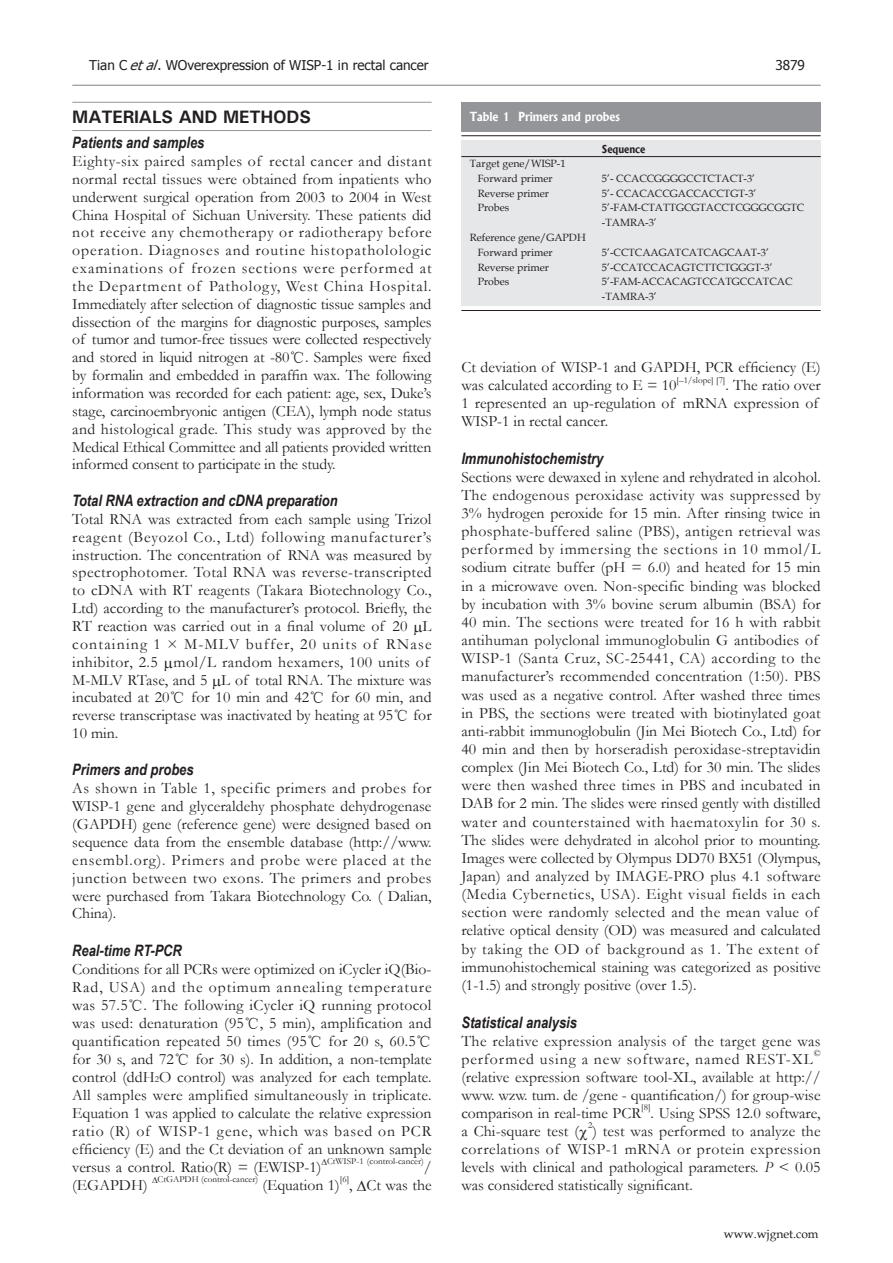
<style>
.page{position:relative;width:893px;height:1263px;background:#fff}
.page>*{position:absolute;margin:0;border:0;box-sizing:border-box;transform-origin:0 0}
.一级标题{font:700 18px "Univers";letter-spacing:-.01em;color:#231f20}
.一级标题正文{font:15.75px/17.9px "Garamond";letter-spacing:.005em;color:#231f20;text-align:justify}
.二级标题{font:italic 700 15.75px "Arial Narrow";color:#231f20}
.一级标题正文-2{font:15.75px/18px "Garamond";letter-spacing:.025em;color:#231f20}
.摘要正文{font:13.5px "Tahoma";color:#231f20}
.表格名称{font:700 12px "Albertus";color:#fff}
.t1{font:12px "Book Antiqua";color:#231f20}
.表格中文字{font:10.5px "Book Antiqua";color:#231f20}
.表头{font:700 10.5px "Albertus";color:#231f20}
.一级标题正文-3{font:9.15px "Garamond";color:#231f20}
.s1{font-style:italic}
.s2{font-family:"Sim Sun"}
.s3{font-size:9.15px}
.s4{font-size:15.75px}
</style>
<div class="page">
<hr style="left:72px;top:85px;width:749px;height:1px;background:#808285">
<hr style="left:72px;top:102px;width:360px;height:1px;background:#939598">
<hr style="left:72px;top:130px;width:360px;height:1px;background:#939598">
<div style="left:461px;top:102px;width:360px;height:29px;background:#939598"></div>
<div style="left:461px;top:140px;width:360px;height:166px;background:#e6e7e9"></div>
<hr style="left:461px;top:135px;width:360px;height:1px;background:#231f20">
<hr style="left:461px;top:156px;width:360px;height:1px;background:#231f20">
<hr style="left:461px;top:310px;width:360px;height:1px;background:#231f20">
<p class="摘要正文" style="left:89px;top:56px;width:341px">Tian C <span class="s1">etal</span>. WOverexpression of WISP-1 in rectal cancer</p>
<p class="摘要正文" style="left:775px;top:56px;width:31px">3879</p>
<p class="一级标题" style="left:72px;top:105px;width:240px">MATERIALS AND METHODS</p>
<p class="二级标题" style="left:72px;top:130px;width:134px">Patients and samples</p>
<p class="一级标题正文" style="left:72px;top:152px;width:361px">Eighty-six paired samples of rectal cancer and distant normal rectal tissues were obtained from inpatients who underwent surgical operation from 2003 to 2004 in West China Hospital of Sichuan University. These patients did not receive any chemotherapy or radiotherapy before operation. Diagnoses and routine histopatholologic examinations of frozen sections were performed at the Department of Pathology, West China Hospital.<br>Immediately after selection of diagnostic tissue samples and dissection of the margins for diagnostic purposes, samples of tumor and tumor-free tissues were collected respectively and stored in liquid nitrogen at -80<span class="s2">℃</span>. Samples were fixed by formalin and embedded in paraffin wax. The following information was recorded for each patient: age, sex, Duke’s stage, carcinoembryonic antigen (CEA), lymph node status and histological grade. This study was approved by the Medical Ethical Committee and all patients provided written informed consent to participate in the study.</p>
<p class="二级标题" style="left:72px;top:488px;width:267px">Total RNA extraction and cDNA preparation</p>
<p class="一级标题正文" style="left:72px;top:510px;width:361px;text-align:left">Total RNA was extracted from each sample using Trizol reagent (Beyozol Co., Ltd) following manufacturer’s instruction. The concentration of RNA was measured by spectrophotomer. Total RNA was reverse-transcripted to cDNA with RT reagents (Takara Biotechnology Co., Ltd) according to the manufacturer’s protocol. Briefly, the RT reaction was carried out in a final volume of 20 L containing 1 × M-MLV buffer, 20 units of RNase inhibitor, 2.5 mol/L random hexamers, 100 units of M-MLV RTase, and 5 L of total RNA. The mixture was incubated at 20<span class="s2">℃</span> for 10 min and 42<span class="s2">℃</span> for 60 min, and reverse transcriptase was inactivated by heating at 95<span class="s2">℃</span> for 10 min.</p>
<p class="二级标题" style="left:72px;top:758px;width:123px">Primers and probes</p>
<p class="一级标题正文" style="left:72px;top:779px;width:361px">As shown in Table 1, specific primers and probes for WISP-1 gene and glyceraldehy phosphate dehydrogenase (GAPDH) gene (reference gene) were designed based on sequence data from the ensemble database (http://www. ensembl.org). Primers and probe were placed at the junction between two exons. The primers and probes were purchased from Takara Biotechnology Co. ( Dalian, China).</p>
<p class="二级标题" style="left:72px;top:938px;width:111px">Real-time RT-PCR</p>
<p class="一级标题正文" style="left:72px;top:959px;width:361px">Conditions for all PCRs were optimized on iCycler iQ(Bio-Rad, USA) and the optimum annealing temperature was 57.5<span class="s2">℃</span>. The following iCycler iQ running protocol was used: denaturation (95<span class="s2">℃</span>, 5 min), amplification and quantification repeated 50 times (95<span class="s2">℃</span> for 20 s, 60.5<span class="s2">℃ </span>for 30 s, and 72<span class="s2">℃</span> for 30 s). In addition, a non-template control (ddH<span class="s3">2</span>O control) was analyzed for each template.<br>All samples were amplified simultaneously in triplicate.<br>Equation 1 was applied to calculate the relative expression ratio (R) of WISP-1 gene, which was based on PCR efficiency (E) and the Ct deviation of an unknown sample versus a control. Ratio(R) = (EWISP-1)∆<sup>CtWISP-1</sup> <sup>(control-cancer)</sup>/</p>
<p class="一级标题正文-3" style="left:72px;top:1173px;width:187px"><span class="s4">(EGAPDH)</span> ∆CtGAPDH (control-cancer)</p>
<p class="一级标题正文" style="left:262px;top:1175px;width:79px">(Equation 1)</p>
<p class="一级标题正文-3" style="left:340px;top:1173px;width:11px">[6]</p>
<p class="一级标题正文" style="left:349px;top:1175px;width:84px">, ∆Ct was the</p>
<p class="表格名称" style="left:470px;top:109px;width:152px">Table 1 Primers and probes</p>
<p class="表头" style="left:602px;top:142px;width:45px">Sequence</p>
<p class="表格中文字" style="left:470px;top:156px;width:97px">Target gene/WISP-1</p>
<p class="表格中文字" style="left:478px;top:171px;width:76px">Forward primer</p>
<p class="表格中文字" style="left:602px;top:171px;width:155px">5’- CCACCGGGGCCTCTACT-3’</p>
<p class="表格中文字" style="left:478px;top:186px;width:73px">Reverse primer</p>
<p class="表格中文字" style="left:602px;top:186px;width:156px">5’- CCACACCGACCACCTGT-3’</p>
<p class="表格中文字" style="left:478px;top:201px;width:33px">Probes</p>
<p class="表格中文字" style="left:602px;top:201px;width:204px">5’-FAM-CTATTGCGTACCTCGGGCGGTC</p>
<p class="表格中文字" style="left:602px;top:216px;width:56px">-TAMRA-3’</p>
<p class="表格中文字" style="left:470px;top:230px;width:117px">Reference gene/GAPDH</p>
<p class="表格中文字" style="left:478px;top:245px;width:76px">Forward primer</p>
<p class="表格中文字" style="left:602px;top:245px;width:168px">5’-CCTCAAGATCATCAGCAAT-3’</p>
<p class="表格中文字" style="left:478px;top:260px;width:73px">Reverse primer</p>
<p class="表格中文字" style="left:602px;top:260px;width:172px">5’-CCATCCACAGTCTTCTGGGT-3’</p>
<p class="表格中文字" style="left:478px;top:275px;width:33px">Probes</p>
<p class="表格中文字" style="left:602px;top:275px;width:192px">5’-FAM-ACCACAGTCCATGCCATCAC</p>
<p class="表格中文字" style="left:602px;top:290px;width:56px">-TAMRA-3’</p>
<p class="一级标题正文" style="left:461px;top:358px;width:361px">Ct deviation of WISP-1 and GAPDH, PCR efficiency (E) was calculated according to E = 10</p>
<p class="一级标题正文-3" style="left:677px;top:374px;width:50px">[–1/slope] [7]</p>
<p class="一级标题正文" style="left:461px;top:376px;width:361px;text-align:left;text-indent:264px">. The ratio over<br>1 represented an up-regulation of mRNA expression of<br>WISP-1 in rectal cancer.</p>
<p class="二级标题" style="left:461px;top:446px;width:144px">Immunohistochemistry</p>
<p class="一级标题正文" style="left:461px;top:467px;width:361px;text-align:left">Sections were dewaxed in xylene and rehydrated in alcohol.<br>The endogenous peroxidase activity was suppressed by 3% hydrogen peroxide for 15 min. After rinsing twice in phosphate-buffered saline (PBS), antigen retrieval was performed by immersing the sections in 10 mmol/L sodium citrate buffer (pH = 6.0) and heated for 15 min in a microwave oven. Non-specific binding was blocked by incubation with 3% bovine serum albumin (BSA) for 40 min. The sections were treated for 16 h with rabbit antihuman polyclonal immunoglobulin G antibodies of WISP-1 (Santa Cruz, SC-25441, CA) according to the manufacturer’s recommended concentration (1:50). PBS was used as a negative control. After washed three times in PBS, the sections were treated with biotinylated goat anti-rabbit immunoglobulin (Jin Mei Biotech Co., Ltd) for 40 min and then by horseradish peroxidase-streptavidin complex (Jin Mei Biotech Co., Ltd) for 30 min. The slides were then washed three times in PBS and incubated in DAB for 2 min. The slides were rinsed gently with distilled water and counterstained with haematoxylin for 30 s.<br>The slides were dehydrated in alcohol prior to mounting.<br>Images were collected by Olympus DD70 BX51 (Olympus, Japan) and analyzed by IMAGE-PRO plus 4.1 software (Media Cybernetics, USA). Eight visual fields in each section were randomly selected and the mean value of relative optical density (OD) was measured and calculated by taking the OD of background as 1. The extent of immunohistochemical staining was categorized as positive (1-1.5) and strongly positive (over 1.5).</p>
<p class="二级标题" style="left:461px;top:1010px;width:117px">Statistical analysis</p>
<p class="一级标题正文-2" style="left:461px;top:1031px;width:361px">The relative expression analysis of the target gene was performed using a new software, named REST-XL</p>
<p class="一级标题正文-3" style="left:814px;top:1047px;width:8px">©</p>
<p class="一级标题正文" style="left:461px;top:1067px;width:361px">(relative expression software tool-XL, available at http:// www. wzw. tum. de /gene - quantification/) for group-wise comparison in real-time PCR</p>
<p class="一级标题正文-3" style="left:641px;top:1101px;width:11px">[8]</p>
<p class="一级标题正文" style="left:651px;top:1103px;width:172px">. Using SPSS 12.0 software,</p>
<p class="一级标题正文-3" style="left:588px;top:1119px;width:6px">2</p>
<p class="一级标题正文" style="left:461px;top:1121px;width:361px;text-indent:131px">) test was performed to analyze the correlations of WISP-1 mRNA or protein expression levels with clinical and pathological parameters. <span class="s1">P</span> &lt; 0.05 was considered statistically significant.</p>
<p class="一级标题正文" style="left:461px;top:1121px;width:119px">a Chi-square test (</p>
<p class="t1" style="left:724px;top:1225px;width:96px">www.wjgnet.com</p>
</div>
